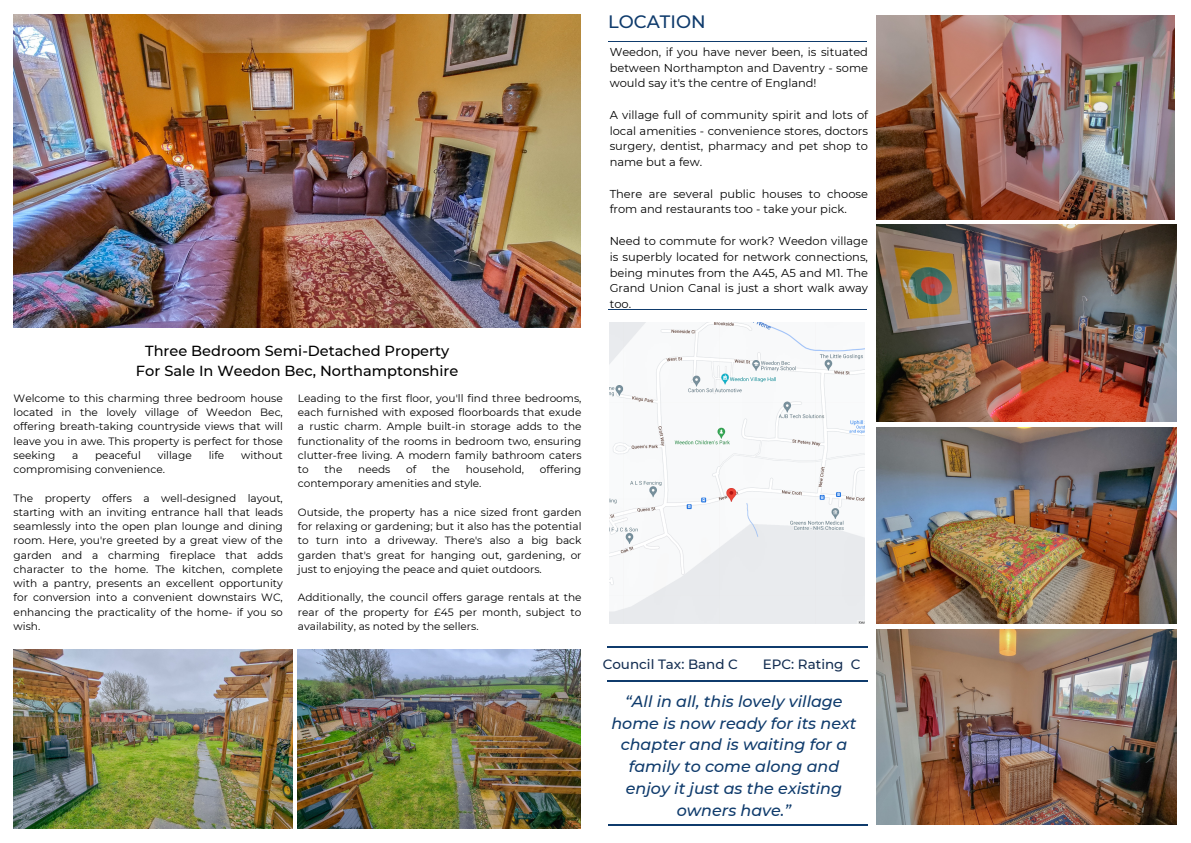
<style>
.page{position:relative;width:1191px;height:843px;background:#fff}
.page>*{position:absolute;margin:0;border:0;box-sizing:border-box;transform-origin:0 0}
.t1{font:500 17.9px "Montserrat";color:#0f3b6c}
.t2{font:italic 500 15.9px/21.8px "Montserrat";color:#0f3b6c;text-align:center}
.t3{font:500 14.6px/20.2px "Montserrat";color:#000;text-align:center}
.t4{font:500 13.4px "Montserrat";color:#142e52}
.t5{font:11.4px/15.8px "Montserrat";color:#000;text-align:justify}
.t6{font:10.6px/14.2px "Montserrat";color:#000;text-align:justify}
</style>
<div class="page">
<img style="left:14px;top:14px;width:567px;height:313px">
<img style="left:14px;top:649px;width:279px;height:179px">
<img style="left:298px;top:649px;width:282px;height:178px">
<img style="left:876px;top:16px;width:298px;height:203px">
<img style="left:876px;top:224px;width:300px;height:197px">
<img style="left:876px;top:427px;width:300px;height:196px">
<img style="left:876px;top:629px;width:300px;height:195px">
<hr style="left:608px;top:41px;width:258px;height:1px;background:#0f3b6c">
<hr style="left:608px;top:309px;width:258px;height:1px;background:#0f3b6c">
<hr style="left:608px;top:824px;width:259px;height:1px;background:#0f3b6c">
<hr style="left:608px;top:680px;width:259px;height:1px;background:#0f3b6c">
<img style="left:609px;top:323px;width:255px;height:300px">
<hr style="left:608px;top:646px;width:260px;height:1px;background:#0f3b6c">
<h2 class="t3" style="left:136px;top:340px;width:324px">Three Bedroom Semi-Detached Property<br>For Sale In Weedon Bec, Northamptonshire</h2>
<h2 class="t6" style="left:14px;top:391px;width:271px">Welcome to this charming three bedroom house located in the lovely village of Weedon Bec, offering breath-taking countryside views that will leave you in awe. This property is perfect for those seeking</h2>
<h2 class="t6" style="left:72px;top:448px;width:8px">a</h2>
<h2 class="t6" style="left:95px;top:448px;width:47px">peaceful</h2>
<h2 class="t6" style="left:158px;top:448px;width:36px">village</h2>
<h2 class="t6" style="left:209px;top:448px;width:17px">life</h2>
<h2 class="t6" style="left:241px;top:448px;width:43px">without</h2>
<h2 class="t6" style="left:14px;top:462px;width:153px">compromising convenience.</h2>
<p class="t6" style="left:14px;top:490px;width:271px">The property offers a well-designed layout, starting with an inviting entrance hall that leads seamlessly into the open plan lounge and dining room. Here, you're greeted by a great view of the garden and a charming fireplace that adds character to the home. The kitchen, complete with a pantry, presents an excellent opportunity for conversion into a convenient downstairs WC, enhancing the practicality of the home- if you so wish.</p>
<p class="t6" style="left:298px;top:391px;width:285px">Leading to the first floor, you'll find three bedrooms, each furnished with exposed floorboards that exude a rustic charm. Ample built-in storage adds to the functionality of the rooms in bedroom two, ensuring clutter-free living. A modern family bathroom caters to</p>
<p class="t6" style="left:324px;top:462px;width:19px">the</p>
<p class="t6" style="left:358px;top:462px;width:34px">needs</p>
<p class="t6" style="left:406px;top:462px;width:12px">of</p>
<p class="t6" style="left:432px;top:462px;width:19px">the</p>
<p class="t6" style="left:465px;top:462px;width:60px">household,</p>
<p class="t6" style="left:540px;top:462px;width:43px">offering</p>
<p class="t6" style="left:298px;top:476px;width:185px">contemporary amenities and style.</p>
<p class="t6" style="left:298px;top:505px;width:285px">Outside, the property has a nice sized front garden for relaxing or gardening; but it also has the potential to turn into a driveway. There's also a big back garden that's great for hanging out, gardening, or just to enjoying the peace and quiet outdoors.</p>
<p class="t6" style="left:298px;top:590px;width:285px">Additionally, the council offers garage rentals at the rear of the property for £45 per month, subject to availability, as noted by the sellers.</p>
<p class="t1" style="left:608px;top:11px;width:99px">LOCATION</p>
<h1 class="t5" style="left:609px;top:44px;width:260px">Weedon, if you have never been, is situated between Northampton and Daventry - some would say it's the centre of England!</h1>
<p class="t5" style="left:609px;top:107px;width:260px">A village full of community spirit and lots of local amenities - convenience stores, doctors surgery, dentist, pharmacy and pet shop to name but a few.</p>
<p class="t5" style="left:609px;top:186px;width:260px">There are several public houses to choose from and restaurants too - take your pick.</p>
<p class="t5" style="left:609px;top:233px;width:260px">Need to commute for work? Weedon village is superbly located for network connections, being minutes from the A45, A5 and M1. The Grand Union Canal is just a short walk away too.</p>
<h3 class="t4" style="left:602px;top:656px;width:137px">Council Tax: Band C</h3>
<h3 class="t4" style="left:762px;top:656px;width:99px">EPC: Rating C</h3>
<p class="t2" style="left:611px;top:690px;width:246px">“All in all, this lovely village home is now ready for its next chapter and is waiting for a family to come along and enjoy it just as the existing owners have.”</p>
</div>
